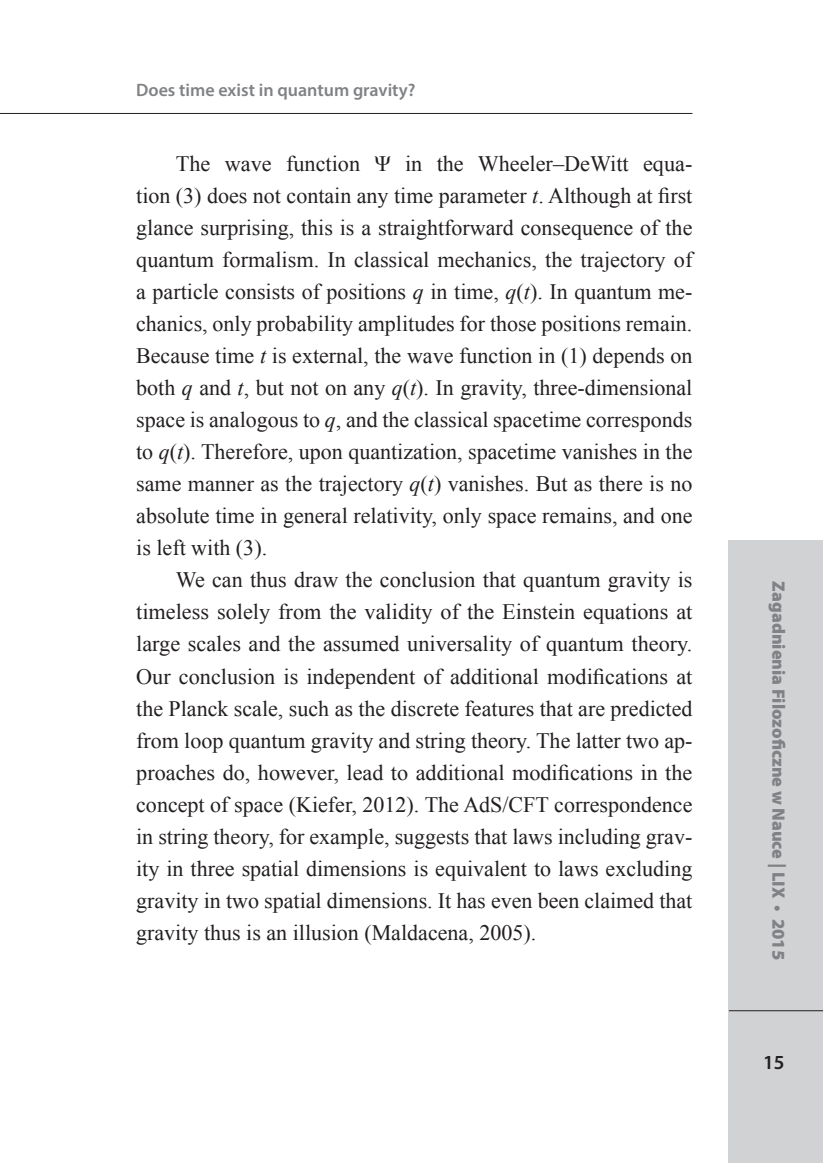
<style>
.page{position:relative;width:823px;height:1163px;background:#fff}
.page>*{position:absolute;margin:0;border:0;box-sizing:border-box;transform-origin:0 0}
.t1{font:22px/32px "Times New Roman";color:#231f20;text-align:justify}
.t2{font:600 20px "Myriad Pro";color:#231f20}
.t3{font:900 18px "Myriad Pro";color:#808285}
.t4{font:600 18px "Myriad Pro";color:#808285}
.s1{font-style:italic}
</style>
<div class="page">
<div style="left:727px;top:540px;width:95px;height:622px;background:#d1d2d4"></div>
<hr style="left:0;top:113px;width:692px;height:1px;background:#231f20">
<hr style="left:728px;top:1010px;width:94px;height:1px;background:#231f20">
<p class="t4" style="left:136px;top:79px;width:280px">Does time exist in quantum gravity?</p>
<p class="t1" style="left:136px;top:147px;width:557px;text-indent:40px">The wave function Ψ in the Wheeler–DeWitt equa&shy;tion (3) does not contain any time parameter <span class="s1">t</span>. Although at first glance surprising, this is a straightforward consequence of the quantum formalism. In classical mechanics, the trajectory of a particle consists of positions <span class="s1">q</span> in time, <span class="s1">q</span>(<span class="s1">t</span>). In quantum me&shy;chanics, only probability amplitudes for those positions remain.<br>Because time <span class="s1">t</span> is external, the wave function in (1) depends on both <span class="s1">q</span> and <span class="s1">t</span>, but not on any <span class="s1">q</span>(<span class="s1">t</span>). In gravity, three-dimensional space is analogous to <span class="s1">q</span>, and the classical spacetime corresponds to <span class="s1">q</span>(<span class="s1">t</span>). Therefore, upon quantization, spacetime vanishes in the same manner as the trajectory <span class="s1">q</span>(<span class="s1">t</span>) vanishes. But as there is no absolute time in general relativity, only space remains, and one is left with (3).</p>
<p class="t1" style="left:136px;top:563px;width:557px;text-indent:40px">We can thus draw the conclusion that quantum gravity is timeless solely from the validity of the Einstein equations at large scales and the assumed universality of quantum theory.<br>Our conclusion is independent of additional modifications at the Planck scale, such as the discrete features that are predicted from loop quantum gravity and string theory. The latter two ap&shy;proaches do, however, lead to additional modifications in the concept of space (Kiefer, 2012). The AdS/CFT correspondence in string theory, for example, suggests that laws including grav&shy;ity in three spatial dimensions is equivalent to laws excluding gravity in two spatial dimensions. It has even been claimed that gravity thus is an illusion (Maldacena, 2005).</p>
<p class="t3" style="left:790px;top:581px;width:380px;rotate:90deg">Zagadnienia Filozoficzne w Nauce | LIX • 2015</p>
<p class="t2" style="left:762px;top:1049px;width:23px">15</p>
</div>
